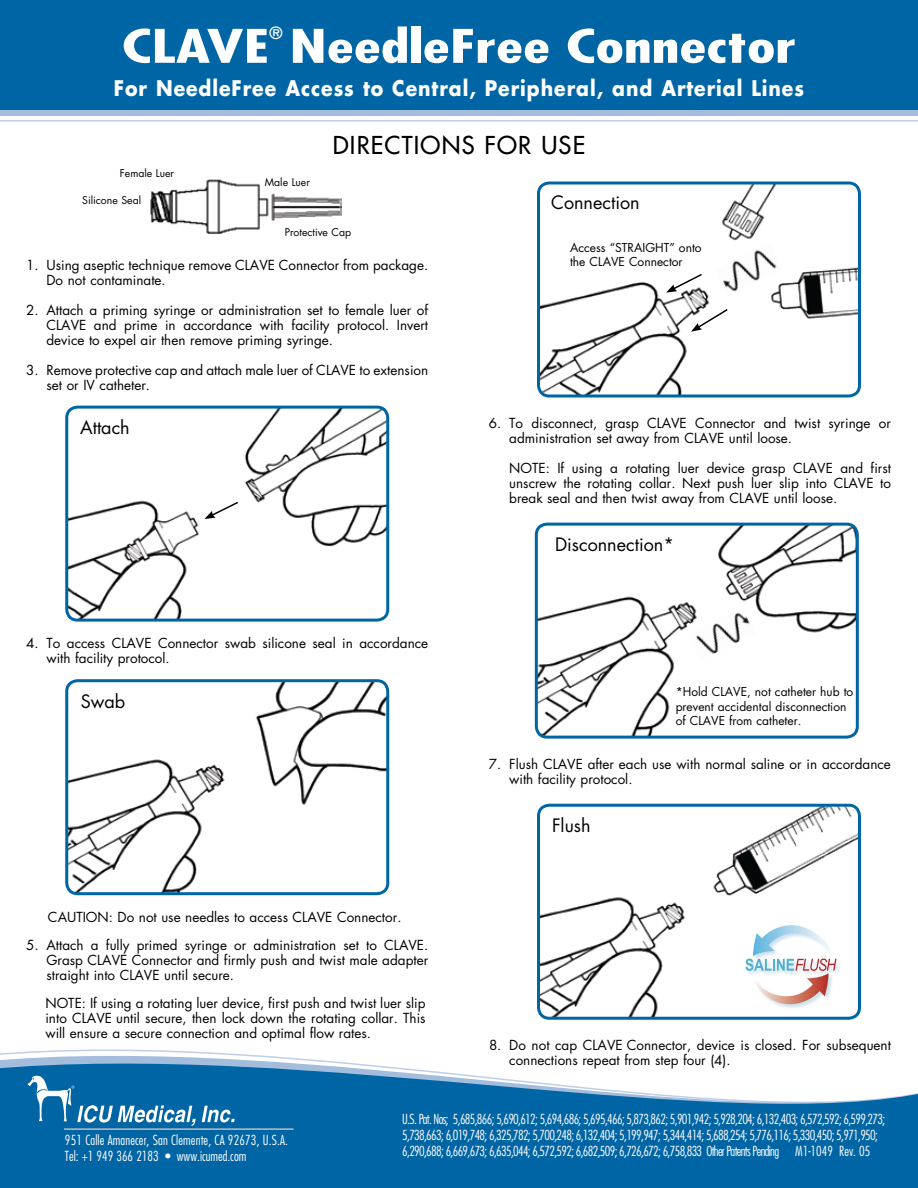
<style>
.page{position:relative;width:918px;height:1188px;background:#fff}
.page>*{position:absolute;margin:0;border:0;box-sizing:border-box;transform-origin:0 0}
.t1{font:700 condensed 45px "Futura";color:#fff;scale:1.45 1}
.t2{font:24px "Futura";letter-spacing:.05em;color:#000}
.t3{font:700 21px "Futura";letter-spacing:.05em;color:#fff;scale:.9 1}
.t4{font:18px "Futura";color:#000}
.t5{font:700 condensed 16.5px "Futura";color:#fff}
.t6{font:13.5px/15px "Futura";color:#000}
.t7{font:300 condensed 13.5px/16.2px "Futura";letter-spacing:-.05em;color:#fff}
.t8{font:300 condensed 13.5px/16.2px "Futura";letter-spacing:.01em;color:#fff}
.t9{font:12px/14.4px "Futura";color:#000}
.t10{font:10.5px "Futura";color:#000}
</style>
<div class="page">
<svg style="left:0;top:115px;width:918px;height:6px"></svg>
<div style="left:0;top:0;width:918px;height:115px;background:linear-gradient(to right,#a4bddc,#a4bddc)"></div>
<svg style="left:0;top:1049px;width:918px;height:139px;fill:#0065a4"></svg>
<div style="left:0;top:0;width:918px;height:109px;background:#0065a4"></div>
<hr style="left:64px;top:1128px;width:230px;height:2px;background:#bcbec0">
<svg style="left:28px;top:1076px;width:207px;height:50px"></svg>
<img style="left:69px;top:683px;width:318px;height:210px">
<div style="left:65px;top:679px;width:324px;height:216px;border:3px solid #0065a4;border-radius:11px"></div>
<img style="left:150px;top:179px;width:192px;height:55px">
<div style="left:118px;top:167px;width:72px;height:22px;background:#fff"></div>
<div style="left:263px;top:176px;width:48px;height:11px;background:#fff"></div>
<div style="left:283px;top:226px;width:70px;height:12px;background:#fff"></div>
<img style="left:536px;top:524px;width:320px;height:211px">
<div style="left:535px;top:523px;width:324px;height:216px;border:3px solid #0065a4;border-radius:11px"></div>
<div style="left:549px;top:535px;width:150px;height:27px;background:#fff;border-radius:11px"></div>
<img style="left:688px;top:607px;width:68px;height:53px">
<img style="left:539px;top:183px;width:320px;height:211px">
<div style="left:537px;top:182px;width:324px;height:216px;border:3px solid #0065a4;border-radius:11px"></div>
<div style="left:550px;top:193px;width:108px;height:27px;background:#fff"></div>
<img style="left:715px;top:243px;width:67px;height:54px">
<svg style="left:666px;top:272px;width:38px;height:21px"></svg>
<svg style="left:691px;top:308px;width:38px;height:24px"></svg>
<img style="left:69px;top:407px;width:319px;height:211px">
<div style="left:65px;top:406px;width:324px;height:216px;border:3px solid #0065a4;border-radius:11px"></div>
<svg style="left:204px;top:500px;width:36px;height:19px"></svg>
<img style="left:539px;top:806px;width:319px;height:210px">
<div style="left:537px;top:804px;width:324px;height:216px;border:3px solid #0065a4;border-radius:11px"></div>
<div style="left:745px;top:925px;width:97px;height:85px;background:#0065a4;opacity:.2"></div>
<svg style="left:746px;top:923px;width:90px;height:88px"></svg>
<h1 class="t1" style="left:122px;top:17px;width:103px">CLAVE</h1>
<p class="t5" style="left:269px;top:22px;width:15px">®</p>
<h1 class="t1" style="left:289px;top:17px;width:351px">NeedleFree Connector</h1>
<h3 class="t3" style="left:114px;top:74px;width:768px">For NeedleFree Access to Central, Peripheral, and Arterial Lines</h3>
<h2 class="t2" style="left:333px;top:130px;width:254px">DIRECTIONS FOR USE</h2>
<p class="t10" style="left:120px;top:165px;width:56px">Female Luer</p>
<p class="t10" style="left:82px;top:193px;width:60px">Silicone Seal</p>
<p class="t10" style="left:265px;top:175px;width:47px">Male Luer</p>
<p class="t10" style="left:285px;top:225px;width:68px">Protective Cap</p>
<p class="t6" style="left:46px;top:257px;width:383px;text-indent:-20px">1. Using aseptic technique remove CLAVE Connector from package.<br>Do not contaminate.</p>
<p class="t6" style="left:46px;top:302px;width:383px;text-align:justify;text-indent:-20px">2. Attach a priming syringe or administration set to female luer of CLAVE and prime in accordance with facility protocol. Invert device to expel air then remove priming syringe.</p>
<p class="t6" style="left:46px;top:362px;width:383px;text-indent:-20px">3. Remove protective cap and attach male luer of CLAVE to extension set or IV catheter.</p>
<h3 class="t4" style="left:80px;top:415px;width:51px">Attach</h3>
<p class="t6" style="left:46px;top:636px;width:383px;text-indent:-20px">4. To access CLAVE Connector swab silicone seal in accordance with facility protocol.</p>
<h3 class="t4" style="left:81px;top:689px;width:46px">Swab</h3>
<p class="t6" style="left:48px;top:909px;width:355px">CAUTION: Do not use needles to access CLAVE Connector.</p>
<p class="t6" style="left:46px;top:937px;width:383px;text-align:justify;text-indent:-20px">5. Attach a fully primed syringe or administration set to CLAVE.<br>Grasp CLAVE Connector and firmly push and twist male adapter straight into CLAVE until secure.</p>
<p class="t6" style="left:45px;top:995px;width:382px;text-align:justify">NOTE: If using a rotating luer device, first push and twist luer slip into CLAVE until secure, then lock down the rotating collar. This will ensure a secure connection and optimal flow rates.</p>
<h3 class="t4" style="left:551px;top:190px;width:90px">Connection</h3>
<p class="t9" style="left:570px;top:240px;width:133px">Access “STRAIGHT” onto the CLAVE Connector</p>
<p class="t6" style="left:509px;top:415px;width:383px;text-indent:-20px">6. To disconnect, grasp CLAVE Connector and twist syringe or administration set away from CLAVE until loose.</p>
<p class="t6" style="left:509px;top:460px;width:383px;text-align:justify">NOTE: If using a rotating luer device grasp CLAVE and first unscrew the rotating collar. Next push luer slip into CLAVE to break seal and then twist away from CLAVE until loose.</p>
<h3 class="t4" style="left:555px;top:532px;width:121px">Disconnection*</h3>
<p class="t9" style="left:676px;top:685px;width:179px">*Hold CLAVE, not catheter hub to prevent accidental disconnection of CLAVE from catheter.</p>
<p class="t6" style="left:509px;top:756px;width:383px;text-indent:-20px">7. Flush CLAVE after each use with normal saline or in accordance with facility protocol.</p>
<h3 class="t4" style="left:552px;top:813px;width:40px">Flush</h3>
<p class="t6" style="left:509px;top:1037px;width:383px;text-indent:-20px">8. Do not cap CLAVE Connector, device is closed. For subsequent connections repeat from step four (4).</p>
<p class="t8" style="left:65px;top:1131px;width:225px">951 Calle Amanecer, San Clemente, CA 92673, U.S.A.<br>Tel: +1 949 366 2183 • www.icumed.com</p>
<p class="t7" style="left:402px;top:1111px;width:484px">U.S. Pat. Nos; 5,685,866; 5,690,612; 5,694,686; 5,695,466; 5,873,862; 5,901,942; 5,928,204; 6,132,403; 6,572,592; 6,599,273;<br>5,738,663; 6,019,748; 6,325,782; 5,700,248; 6,132,404; 5,199,947; 5,344,414; 5,688,254; 5,776,116; 5,330,450; 5,971,950;<br>6,290,688; 6,669,673; 6,635,044; 6,572,592; 6,682,509; 6,726,672; 6,758,833 Other Patents Pending M1-1049 Rev. 05</p>
</div>
